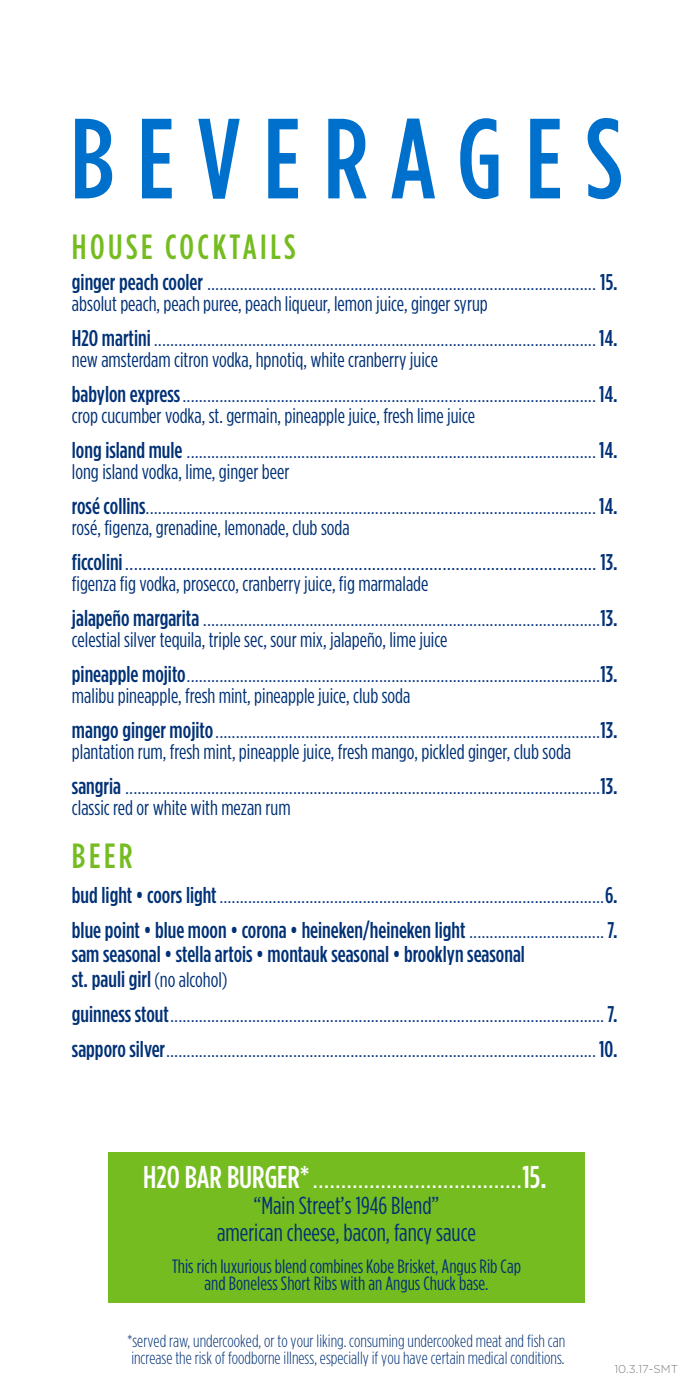
<style>
.page{position:relative;width:693px;height:1386px;background:#fff}
.page>*{position:absolute;margin:0;border:0;box-sizing:border-box;transform-origin:0 0}
.t1{font:500 113.75px "Gotham Condensed";letter-spacing:.2em;color:#0070cd}
.t2{font:500 35px "Gotham Condensed";letter-spacing:.1em;color:#75bc20}
.t3{font:300 31.5px "Gotham Condensed";color:#fff;scale:1.2 1}
.t4{font:300 24.5px "Gotham Condensed";color:#0a3783;scale:1.2 1}
.t5{font:24.5px/26.2px "Gotham Condensed";color:#013176;text-align:center}
.t6{font:300 22.75px/35px "Gotham Condensed";color:#0a3783;scale:1.2 1}
.t7{font:500 22.75px/24.5px "Gotham Condensed";color:#013176}
.t8{font:21px "Gotham Condensed";color:#013176}
.t9{font:19.25px/17.5px "Gotham Condensed";color:#013176;text-align:center}
.t10{font:300 17.5px/17.5px "Gotham Condensed";color:#013176}
.t11{font:300 11.38px "Gotham";color:#7d7c7e}
.s1{font-weight:500;color:#013176}
.s2{font-weight:500;font-size:22.75px;color:#013176}
.s3{font-weight:400;font-size:21px}
.s4{font-weight:500}
</style>
<div class="page">
<div style="left:108px;top:1152px;width:477px;height:151px;background:#75bc20"></div>
<h1 class="t1" style="left:70px;top:96px;width:554px">BEVERAGES</h1>
<h2 class="t2" style="left:72px;top:227px;width:225px">HOUSE COCKTAILS</h2>
<p class="t6" style="left:72px;top:265px;width:456px"><span class="s1">ginger peach cooler</span> ............................................................................................... <span class="s1">15.</span></p>
<p class="t8" style="left:72px;top:293px;width:417px">absolut peach, peach puree, peach liqueur, lemon juice, ginger syrup</p>
<p class="t6" style="left:72px;top:321px;width:456px"><span class="s1">H2O martini</span> ............................................................................................................ <span class="s1">14.</span></p>
<p class="t8" style="left:72px;top:349px;width:368px">new amsterdam citron vodka, hpnotiq, white cranberry juice</p>
<p class="t6" style="left:72px;top:377px;width:456px"><span class="s1">babylon express</span>..................................................................................................... <span class="s1">14.</span></p>
<p class="t8" style="left:72px;top:405px;width:405px">crop cucumber vodka, st. germain, pineapple juice, fresh lime juice</p>
<p class="t6" style="left:72px;top:433px;width:456px"><span class="s1">long island mule</span> .................................................................................................... <span class="s1">14.</span></p>
<p class="t8" style="left:72px;top:461px;width:219px">long island vodka, lime, ginger beer</p>
<p class="t6" style="left:72px;top:489px;width:456px"><span class="s1">rosé collins</span>.............................................................................................................. <span class="s1">14.</span></p>
<p class="t8" style="left:72px;top:517px;width:279px">rosé, figenza, grenadine, lemonade, club soda</p>
<p class="t4" style="left:72px;top:549px;width:456px"><span class="s2">ficcolini</span>........................................................................................................... <span class="s2">13.</span></p>
<p class="t8" style="left:72px;top:573px;width:358px">figenza fig vodka, prosecco, cranberry juice, fig marmalade</p>
<p class="t6" style="left:72px;top:601px;width:456px"><span class="s1">jalapeño margarita</span> .................................................................................................<span class="s1">13.</span></p>
<p class="t8" style="left:72px;top:629px;width:377px">celestial silver tequila, triple sec, sour mix, jalapeño, lime juice</p>
<p class="t6" style="left:72px;top:657px;width:456px"><span class="s1">pineapple mojito</span>.....................................................................................................<span class="s1">13.</span></p>
<p class="t8" style="left:72px;top:685px;width:340px">malibu pineapple, fresh mint, pineapple juice, club soda</p>
<p class="t6" style="left:72px;top:713px;width:456px"><span class="s1">mango ginger mojito</span>..............................................................................................<span class="s1">13.</span></p>
<p class="t8" style="left:72px;top:741px;width:501px">plantation rum, fresh mint, pineapple juice, fresh mango, pickled ginger, club soda</p>
<p class="t6" style="left:72px;top:769px;width:456px"><span class="s1">sangria</span> ....................................................................................................................<span class="s1">13.</span></p>
<p class="t8" style="left:72px;top:797px;width:220px">classic red or white with mezan rum</p>
<h2 class="t2" style="left:72px;top:836px;width:62px">BEER</h2>
<p class="t6" style="left:72px;top:877px;width:456px"><span class="s1">bud light • coors light</span>..............................................................................................<span class="s1">6. blue point • blue moon • corona • heineken/heineken light</span> .................................<span class="s1">7.</span></p>
<p class="t7" style="left:72px;top:941px;width:455px">sam seasonal • stella artois • montauk seasonal • brooklyn seasonal st. pauli girl <span class="s3">(no alcohol)</span></p>
<p class="t6" style="left:72px;top:996px;width:456px"><span class="s1">guinness stout</span>..........................................................................................................<span class="s1">7. sapporo silver</span>.........................................................................................................<span class="s1">10.</span></p>
<h3 class="t3" style="left:143px;top:1160px;width:338px"><span class="s4">H2O BAR BURGER*</span>.....................................<span class="s4">15.</span></h3>
<p class="t5" style="left:217px;top:1192px;width:260px">“Main Street’s 1946 Blend”<br>american cheese, bacon, fancy sauce</p>
<p class="t9" style="left:172px;top:1257px;width:350px">This rich luxurious blend combines Kobe Brisket, Angus Rib Cap and Boneless Short Ribs with an Angus Chuck base.</p>
<p class="t10" style="left:128px;top:1332px;width:439px">*served raw, undercooked, or to your liking. consuming undercooked meat and fish can increase the risk of foodborne illness, especially if you have certain medical conditions.</p>
<p class="t11" style="left:614px;top:1362px;width:65px">10.3.17-SMT</p>
</div>
